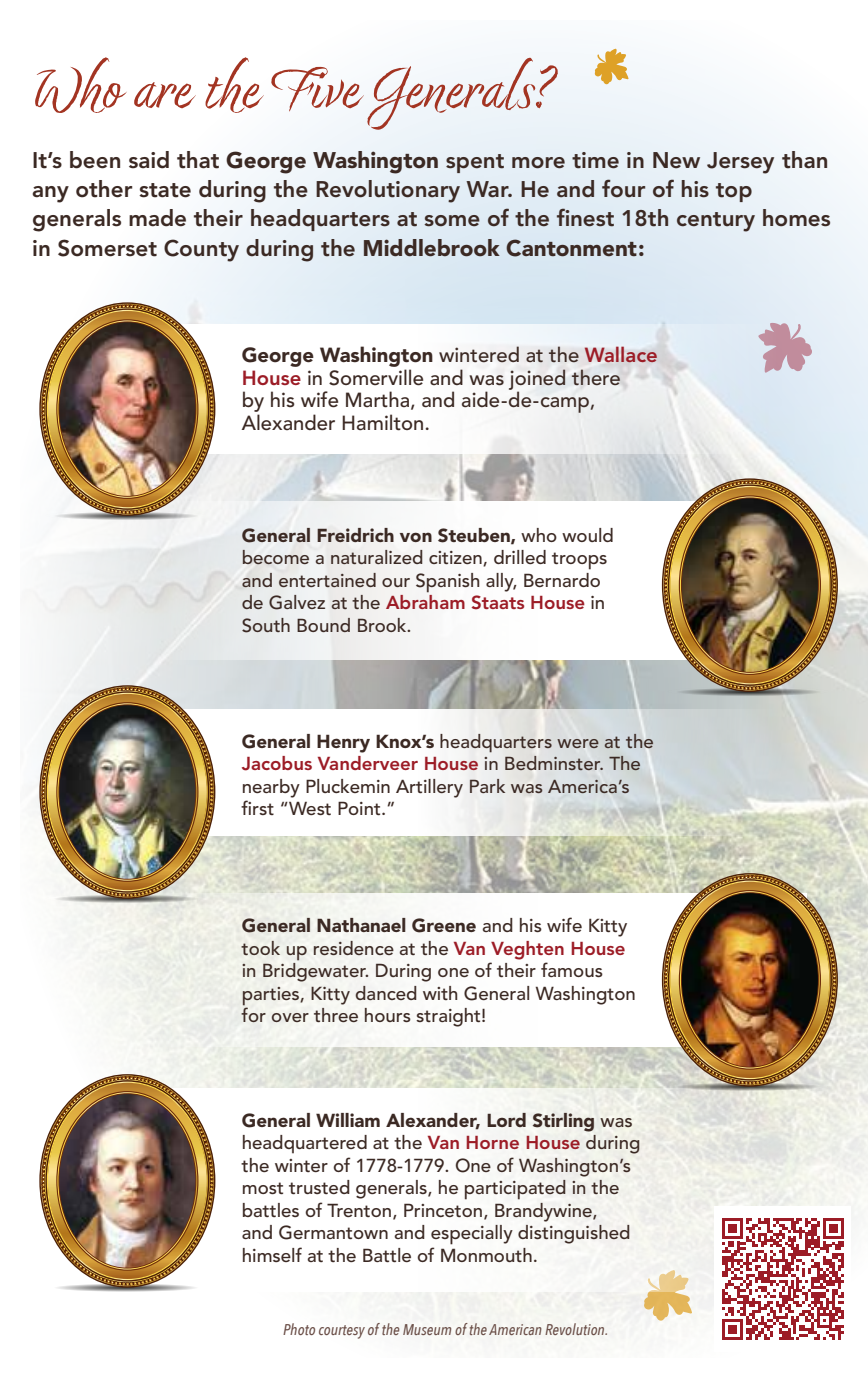
<style>
.page{position:relative;width:868px;height:1377px;background:#fff}
.page>*{position:absolute;margin:0;border:0;box-sizing:border-box;transform-origin:0 0}
.t1{font:69.08px "Dream Big";color:#a33422}
.t2{font:800 22.5px/29.2px "Avenir LT Std";color:#3b2923}
.t3{font:500 20.25px/22.5px "Avenir LT Std";color:#3b2923}
.t4{font:500 18.68px/22.5px "Avenir LT Std";color:#3b2923}
.t5{font:italic 500 15.53px "Avenir Next Condensed";color:#6b4f48}
.s1{font-weight:900}
.s2{font-weight:800;color:#9c1c26}
</style>
<div class="page">
<img style="left:33px;top:48px;width:835px;height:1301px">
<svg style="left:595px;top:49px;width:33px;height:35px"></svg>
<svg style="left:758px;top:323px;width:54px;height:50px"></svg>
<svg style="left:644px;top:1292px;width:48px;height:29px"></svg>
<svg style="left:215px;top:324px;width:591px;height:129px"></svg>
<svg style="left:215px;top:709px;width:591px;height:127px"></svg>
<svg style="left:125px;top:501px;width:537px;height:159px"></svg>
<svg style="left:125px;top:893px;width:537px;height:153px"></svg>
<svg style="left:215px;top:1088px;width:591px;height:204px"></svg>
<img style="left:39px;top:302px;width:176px;height:218px">
<img style="left:662px;top:478px;width:176px;height:218px">
<img style="left:39px;top:685px;width:176px;height:218px">
<img style="left:662px;top:873px;width:176px;height:218px">
<img style="left:39px;top:1074px;width:176px;height:218px">
<div style="left:714px;top:1205px;width:136px;height:146px;background:#fff"></div>
<svg style="left:722px;top:1218px;width:122px;height:121px"></svg>
<h1 class="t1" style="left:32px;top:45px;width:521px">Who are the Five Generals?</h1>
<p class="t2" style="left:32px;top:146px;width:800px">It’s been said that <span class="s1">George Washington</span> spent more time in New Jersey than any other state during the Revolutionary War. He and four of his top generals made their headquarters at some of the finest 18th century homes in Somerset County during the <span class="s1">Middlebrook Cantonment:</span></p>
<p class="t3" style="left:242px;top:344px;width:417px"><span class="s1">George Washington</span> wintered at the <span class="s2">Wallace House</span> in Somerville and was joined there<br>by his wife Martha, and aide-de-camp, Alexander Hamilton.</p>
<p class="t4" style="left:242px;top:524px;width:374px"><span class="s1">General Freidrich von Steuben,</span> who would become a naturalized citizen, drilled troops and entertained our Spanish ally, Bernardo de Galvez at the <span class="s2">Abraham Staats House</span> in South Bound Brook.</p>
<p class="t4" style="left:242px;top:730px;width:413px"><span class="s1">General Henry Knox’s</span> headquarters were at the <span class="s2">Jacobus Vanderveer House</span> in Bedminster. The nearby Pluckemin Artillery Park was America’s first “West Point.”</p>
<p class="t4" style="left:242px;top:915px;width:396px"><span class="s1">General Nathanael Greene</span> and his wife Kitty took up residence at the <span class="s2">Van Veghten House </span>in Bridgewater. During one of their famous parties, Kitty danced with General Washington for over three hours straight!</p>
<p class="t4" style="left:242px;top:1109px;width:400px"><span class="s1">General William Alexander, Lord Stirling</span> was headquartered at the <span class="s2">Van Horne House</span> during the winter of 1778-1779. One of Washington’s most trusted generals, he participated in the battles of Trenton, Princeton, Brandywine,<br>and Germantown and especially distinguished himself at the Battle of Monmouth.</p>
<p class="t5" style="left:283px;top:1319px;width:327px">Photo courtesy of the Museum of the American Revolution.</p>
</div>
